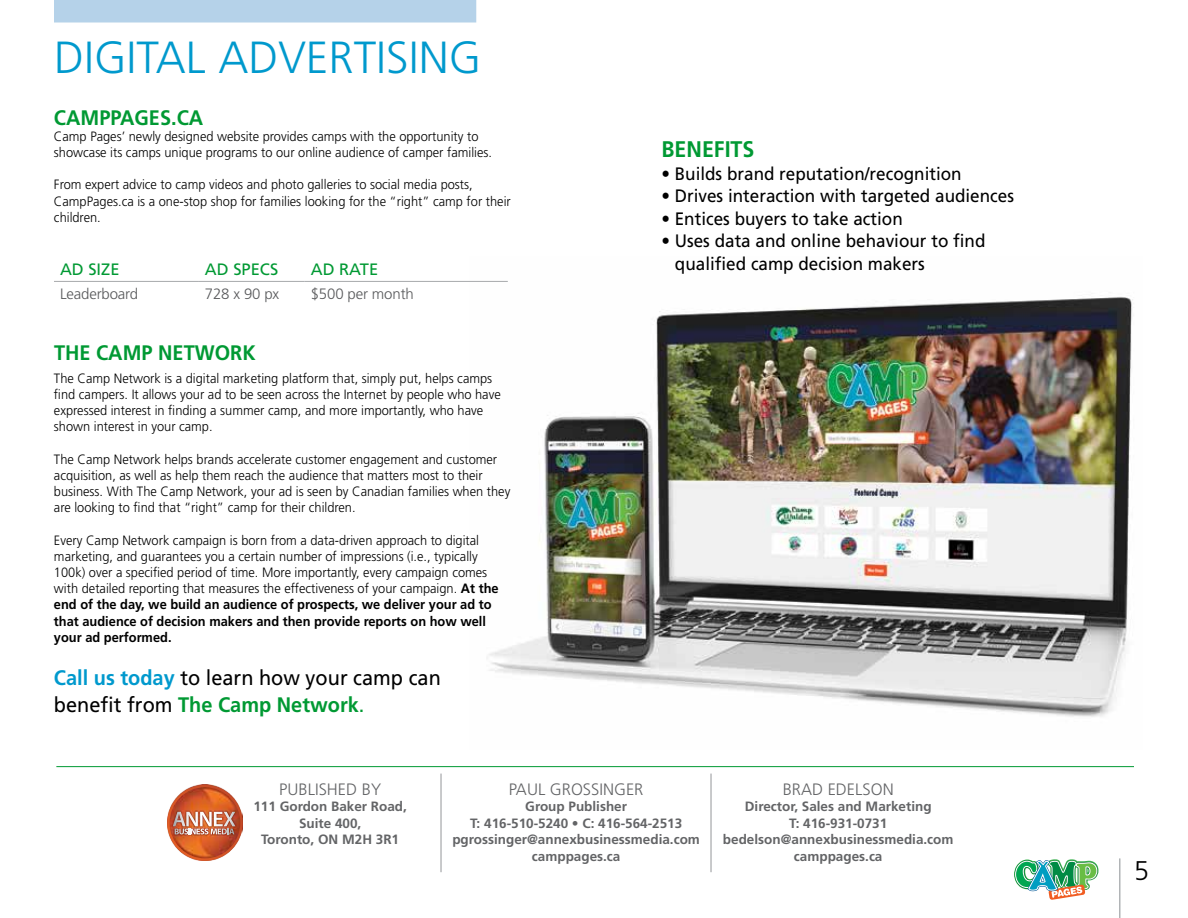
<style>
.page{position:relative;width:1188px;height:918px;background:#fff}
.page>*{position:absolute;margin:0;border:0;box-sizing:border-box;transform-origin:0 0}
.t1{font:300 45px "Frutiger LT Std";color:#0099cd}
.t2{font:300 27px "Frutiger LT Std";color:#000}
.t3{font:700 22.65px "Frutiger LT Std";color:#093;scale:.95 1}
.t4{font:21px/27px "Frutiger LT Std";color:#000;scale:.95 1}
.t5{font:700 21px "Frutiger LT Std";color:#093;scale:.95 1}
.t6{font:18px/22.5px "Frutiger LT Std";color:#000;scale:.95 1}
.t7{font:300 16.5px "Frutiger LT Std";color:#636466}
.t8{font:16.5px "Frutiger LT Std";color:#093}
.t9{font:300 15px "Frutiger LT Std";letter-spacing:-.01em;color:#58595b}
.t10{font:300 13.5px/16.2px "Frutiger LT Std";color:#000;scale:.95 1}
.t11{font:700 13.5px/16.5px "Frutiger LT Std";color:#636466;text-align:center}
.s1{font-weight:700}
.s2{font-weight:700;color:#0099cd}
.s3{font-weight:700;color:#093}
.s4{color:#093}
</style>
<div class="page">
<hr style="left:1119px;top:858px;width:1px;height:60px;background:#b1b4b6">
<svg style="left:1014px;top:859px;width:84px;height:41px"></svg>
<img style="left:489px;top:297px;width:644px;height:420px">
<hr style="left:711px;top:774px;width:1px;height:98px;background:#939598">
<hr style="left:441px;top:774px;width:1px;height:98px;background:#939598">
<img style="left:167px;top:785px;width:76px;height:76px">
<hr style="left:54px;top:281px;width:145px;height:1px;background:#a7a9ac">
<hr style="left:199px;top:281px;width:106px;height:1px;background:#a7a9ac">
<hr style="left:305px;top:281px;width:203px;height:1px;background:#a7a9ac">
<div style="left:54px;top:0;width:422px;height:23px;background:#b5d2e9"></div>
<hr style="left:56px;top:766px;width:1078px;height:1px;background:#093">
<h1 class="t1" style="left:54px;top:32px;width:429px">DIGITAL ADVERTISING</h1>
<h3 class="t5" style="left:54px;top:105px;width:159px">CAMPPAGES.CA</h3>
<p class="t10" style="left:54px;top:128px;width:463px">Camp Pages’ newly designed website provides camps with the opportunity to showcase its camps unique programs to our online audience of camper families.</p>
<p class="t10" style="left:54px;top:177px;width:482px">From expert advice to camp videos and photo galleries to social media posts,<br>CampPages.ca is a one-stop shop for families looking for the “right” camp for their children.</p>
<p class="t8" style="left:60px;top:260px;width:61px">AD SIZE</p>
<p class="t8" style="left:205px;top:260px;width:75px">AD SPECS</p>
<p class="t8" style="left:311px;top:260px;width:69px">AD RATE</p>
<p class="t9" style="left:60px;top:285px;width:80px">Leaderboard</p>
<p class="t9" style="left:205px;top:285px;width:76px">728 x 90 px</p>
<p class="t9" style="left:311px;top:285px;width:105px">$500 per month</p>
<h3 class="t5" style="left:54px;top:341px;width:214px">THE CAMP NETWORK</h3>
<p class="t10" style="left:54px;top:370px;width:472px">The Camp Network is a digital marketing platform that, simply put, helps camps find campers. It allows your ad to be seen across the Internet by people who have expressed interest in finding a summer camp, and more importantly, who have shown interest in your camp.</p>
<p class="t10" style="left:54px;top:451px;width:482px">The Camp Network helps brands accelerate customer engagement and customer acquisition, as well as help them reach the audience that matters most to their business. With The Camp Network, your ad is seen by Canadian families when they are looking to find that “right” camp for their children.</p>
<p class="t10" style="left:54px;top:532px;width:470px">Every Camp Network campaign is born from a data-driven approach to digital marketing, and guarantees you a certain number of impressions (i.e., typically 100k) over a specified period of time. More importantly, every campaign comes with detailed reporting that measures the effectiveness of your campaign. <span class="s1">At the end of the day, we build an audience of prospects, we deliver your ad to that audience of decision makers and then provide reports on how well your ad performed.</span></p>
<h3 class="t4" style="left:54px;top:664px;width:409px"><span class="s2">Call us today</span> to learn how your camp can benefit from <span class="s3">The Camp Network</span><span class="s4">.</span></h3>
<h3 class="t3" style="left:662px;top:136px;width:99px">BENEFITS</h3>
<h3 class="t6" style="left:662px;top:162px;width:318px">• Builds brand reputation/recognition</h3>
<h3 class="t6" style="left:662px;top:185px;width:373px">• Drives interaction with targeted audiences</h3>
<h3 class="t6" style="left:662px;top:207px;width:256px">• Entices buyers to take action</h3>
<h3 class="t6" style="left:675px;top:230px;width:328px;text-indent:-13px">• Uses data and online behaviour to find qualified camp decision makers</h3>
<p class="t7" style="left:279px;top:780px;width:103px">PUBLISHED BY</p>
<p class="t11" style="left:253px;top:798px;width:155px">111 Gordon Baker Road,<br>Suite 400,<br>Toronto, ON M2H 3R1</p>
<p class="t7" style="left:509px;top:780px;width:136px">PAUL GROSSINGER</p>
<p class="t11" style="left:452px;top:798px;width:249px">Group Publisher<br>T: 416-510-5240 • C: 416-564-2513 pgrossinger@annexbusinessmedia.com camppages.ca</p>
<p class="t7" style="left:783px;top:780px;width:112px">BRAD EDELSON</p>
<p class="t11" style="left:723px;top:798px;width:232px">Director, Sales and Marketing<br>T: 416-931-0731 bedelson@annexbusinessmedia.com camppages.ca</p>
<h2 class="t2" style="left:1134px;top:856px;width:17px">5</h2>
</div>
